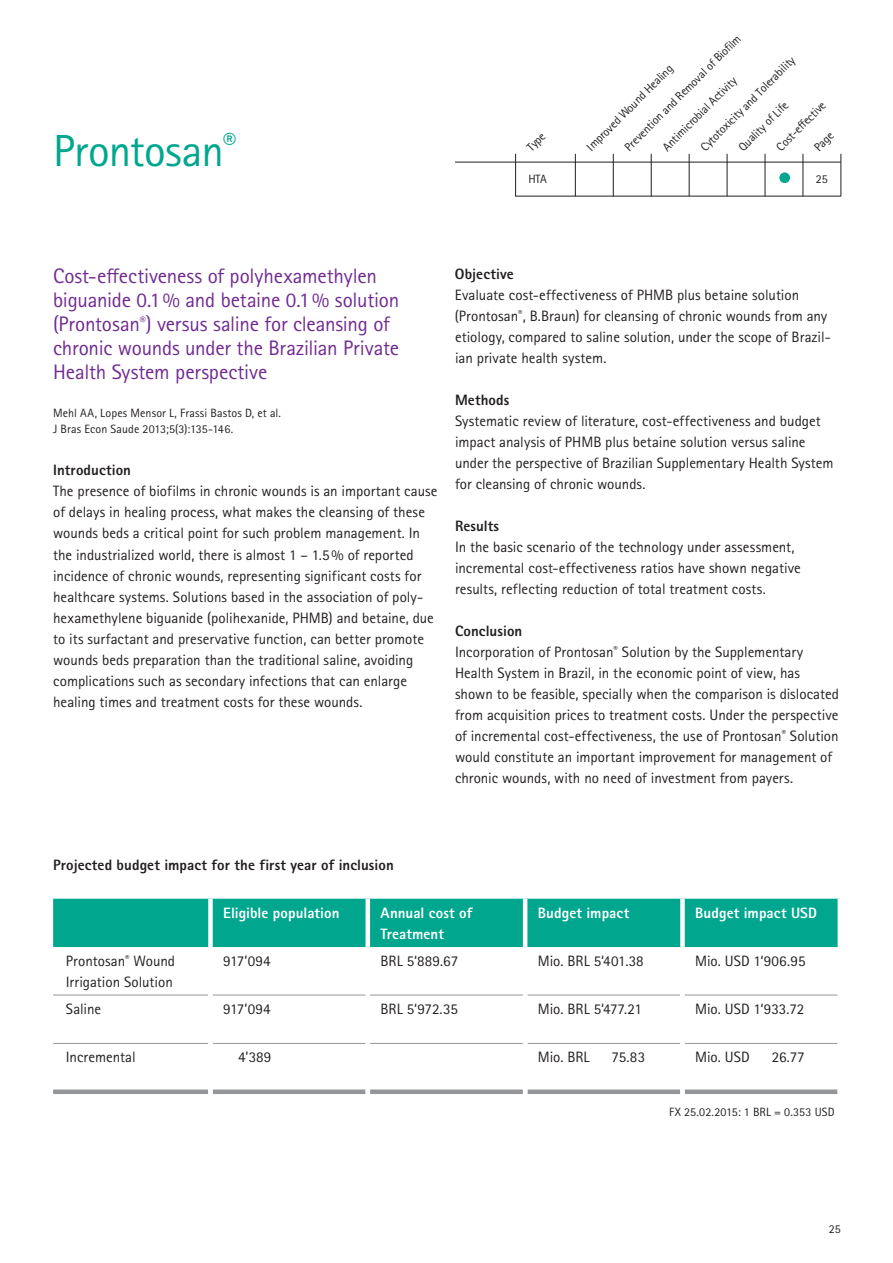
<style>
.page{position:relative;width:893px;height:1263px;background:#fff}
.page>*{position:absolute;margin:0;border:0;box-sizing:border-box;transform-origin:0 0}
.t1{font:45px "Rotis Sans Serif Pro";letter-spacing:-.015em;color:#00a78e}
.t2{font:21px/24px "Rotis Sans Serif Pro";letter-spacing:-.01em;color:#702b91}
.t3{font:15px/21px "Rotis Sans Serif Pro";color:#231f20}
.t4{font:800 15px "Rotis Sans Serif Pro";letter-spacing:.005em;color:#231f20}
.t5{font:800 15px/21px "Rotis Sans Serif Pro";letter-spacing:.005em;color:#fff}
.t6{font:12px/16.5px "Rotis Sans Serif Pro";letter-spacing:.01em;color:#231f20}
.s1{font-weight:800}
</style>
<div class="page">
<hr style="left:515px;top:196px;width:326px;height:1px;background:#231f20">
<hr style="left:455px;top:162px;width:386px;height:1px;background:#231f20">
<hr style="left:515px;top:154px;width:1px;height:42px;background:#231f20">
<hr style="left:575px;top:154px;width:1px;height:42px;background:#231f20">
<hr style="left:613px;top:154px;width:1px;height:42px;background:#231f20">
<hr style="left:651px;top:154px;width:1px;height:42px;background:#231f20">
<hr style="left:689px;top:154px;width:1px;height:42px;background:#231f20">
<hr style="left:727px;top:154px;width:1px;height:42px;background:#231f20">
<hr style="left:765px;top:154px;width:1px;height:42px;background:#231f20">
<hr style="left:803px;top:154px;width:1px;height:42px;background:#231f20">
<hr style="left:841px;top:154px;width:1px;height:42px;background:#231f20">
<div style="left:779px;top:172px;width:11px;height:11px;background:#00a78e;border-radius:50%"></div>
<div style="left:53px;top:899px;width:785px;height:48px;background:#00a78e"></div>
<hr style="left:53px;top:995px;width:155px;height:1px;background:#939598">
<hr style="left:213px;top:995px;width:153px;height:1px;background:#939598">
<hr style="left:370px;top:995px;width:153px;height:1px;background:#939598">
<hr style="left:527px;top:995px;width:153px;height:1px;background:#939598">
<hr style="left:685px;top:995px;width:153px;height:1px;background:#939598">
<hr style="left:53px;top:1043px;width:155px;height:1px;background:#939598">
<hr style="left:213px;top:1043px;width:153px;height:1px;background:#939598">
<hr style="left:370px;top:1043px;width:153px;height:1px;background:#939598">
<hr style="left:527px;top:1043px;width:153px;height:1px;background:#939598">
<hr style="left:685px;top:1043px;width:153px;height:1px;background:#939598">
<div style="left:53px;top:1089px;width:155px;height:5px;background:#939598"></div>
<div style="left:213px;top:1089px;width:153px;height:5px;background:#939598"></div>
<div style="left:370px;top:1089px;width:153px;height:5px;background:#939598"></div>
<div style="left:527px;top:1089px;width:153px;height:5px;background:#939598"></div>
<div style="left:685px;top:1089px;width:153px;height:5px;background:#939598"></div>
<div style="left:208px;top:899px;width:5px;height:48px;background:#fff"></div>
<hr style="left:366px;top:899px;width:4px;height:48px;background:#fff">
<hr style="left:523px;top:899px;width:4px;height:48px;background:#fff">
<div style="left:680px;top:899px;width:5px;height:48px;background:#fff"></div>
<h1 class="t1" style="left:53px;top:124px;width:185px">Prontosan<sup>®</sup></h1>
<p class="t6" style="left:523px;top:143px;width:22px;rotate:-45deg">Type</p>
<p class="t6" style="left:621px;top:143px;width:160px;rotate:-45deg">Prevention and Removal of Biofi lm</p>
<p class="t6" style="left:697px;top:143px;width:130px;rotate:-45deg">Cytotoxicity and Tolerability</p>
<p class="t6" style="left:583px;top:143px;width:118px;rotate:-45deg">Improved Wound Healing</p>
<p class="t6" style="left:659px;top:143px;width:101px;rotate:-45deg">Antimicrobial Activity</p>
<p class="t6" style="left:735px;top:143px;width:66px;rotate:-45deg">Quality of Life</p>
<p class="t6" style="left:773px;top:143px;width:66px;rotate:-45deg">Cost-eff ective</p>
<p class="t6" style="left:811px;top:143px;width:23px;rotate:-45deg">Page</p>
<p class="t6" style="left:528px;top:171px;width:20px">HTA</p>
<p class="t6" style="left:816px;top:171px;width:13px">25</p>
<h2 class="t2" style="left:53px;top:265px;width:348px">Cost-effectiveness of polyhexamethylen biguanide 0.1% and betaine 0.1% solution (Prontosan<sup>®</sup>) versus saline for cleansing of chronic wounds under the Brazilian Private Health System perspective</h2>
<p class="t6" style="left:53px;top:405px;width:229px">Mehl AA, Lopes Mensor L, Frassi Bastos D, et al.<br>J Bras Econ Saude 2013;5(3):135-146.</p>
<p class="t4" style="left:53px;top:461px;width:79px">Introduction</p>
<p class="t3" style="left:53px;top:481px;width:386px">The presence of biofilms in chronic wounds is an important cause of delays in healing process, what makes the cleansing of these wounds beds a critical point for such problem management. In the industrialized world, there is almost 1 – 1.5% of reported incidence of chronic wounds, representing significant costs for healthcare systems. Solutions based in the association of poly&shy;hexamethylene biguanide (polihexanide, PHMB) and betaine, due to its surfactant and preservative function, can better promote wounds beds preparation than the traditional saline, avoiding complications such as secondary infections that can enlarge healing times and treatment costs for these wounds.</p>
<p class="t4" style="left:455px;top:265px;width:60px">Objective</p>
<p class="t3" style="left:455px;top:285px;width:377px">Evaluate cost-effectiveness of PHMB plus betaine solution (Prontosan<sup>®</sup>, B.Braun) for cleansing of chronic wounds from any etiology, compared to saline solution, under the scope of Brazil&shy;ian private health system.</p>
<p class="t4" style="left:455px;top:391px;width:56px">Methods</p>
<p class="t3" style="left:455px;top:411px;width:380px">Systematic review of literature, cost-effectiveness and budget impact analysis of PHMB plus betaine solution versus saline under the perspective of Brazilian Supplementary Health System for cleansing of chronic wounds.</p>
<p class="t4" style="left:455px;top:517px;width:46px">Results</p>
<p class="t3" style="left:455px;top:537px;width:347px">In the basic scenario of the technology under assessment, incremental cost-effectiveness ratios have shown negative results, reflecting reduction of total treatment costs.</p>
<p class="t3" style="left:455px;top:621px;width:386px"><span class="s1">Conclusion<br></span>Incorporation of Prontosan<sup>®</sup> Solution by the Supplementary Health System in Brazil, in the economic point of view, has shown to be feasible, specially when the comparison is dislocated from acquisition prices to treatment costs. Under the perspective of incremental cost-effectiveness, the use of Prontosan<sup>®</sup> Solution would constitute an important improvement for management of chronic wounds, with no need of investment from payers.</p>
<p class="t4" style="left:53px;top:855px;width:342px">Projected budget impact for the first year of inclusion</p>
<p class="t5" style="left:223px;top:902px;width:118px">Eligible population</p>
<p class="t5" style="left:381px;top:902px;width:93px">Annual cost of<br>Treatment</p>
<p class="t5" style="left:538px;top:902px;width:93px">Budget impact</p>
<p class="t5" style="left:695px;top:902px;width:123px">Budget impact USD</p>
<p class="t3" style="left:66px;top:950px;width:111px">Prontosan<sup>®</sup> Wound<br>Irrigation Solution</p>
<p class="t3" style="left:223px;top:950px;width:49px">917’094</p>
<p class="t3" style="left:381px;top:950px;width:79px">BRL 5‘889.67</p>
<p class="t3" style="left:538px;top:950px;width:107px">Mio. BRL 5‘401.38</p>
<p class="t3" style="left:695px;top:950px;width:112px">Mio. USD 1‘906.95</p>
<p class="t3" style="left:66px;top:998px;width:37px">Saline</p>
<p class="t3" style="left:223px;top:998px;width:49px">917’094</p>
<p class="t3" style="left:381px;top:998px;width:79px">BRL 5‘972.35</p>
<p class="t3" style="left:538px;top:998px;width:105px">Mio. BRL 5‘477.21</p>
<p class="t3" style="left:695px;top:998px;width:111px">Mio. USD 1‘933.72</p>
<p class="t3" style="left:66px;top:1047px;width:71px">Incremental</p>
<p class="t3" style="left:238px;top:1047px;width:35px">4’389</p>
<p class="t3" style="left:538px;top:1047px;width:53px">Mio. BRL</p>
<p class="t3" style="left:612px;top:1047px;width:35px">75.83</p>
<p class="t3" style="left:695px;top:1047px;width:56px">Mio. USD</p>
<p class="t3" style="left:772px;top:1047px;width:34px">26.77</p>
<p class="t6" style="left:669px;top:1104px;width:167px">FX 25.02.2015: 1 BRL = 0.353 USD</p>
<p class="t6" style="left:829px;top:1221px;width:13px">25</p>
</div>
